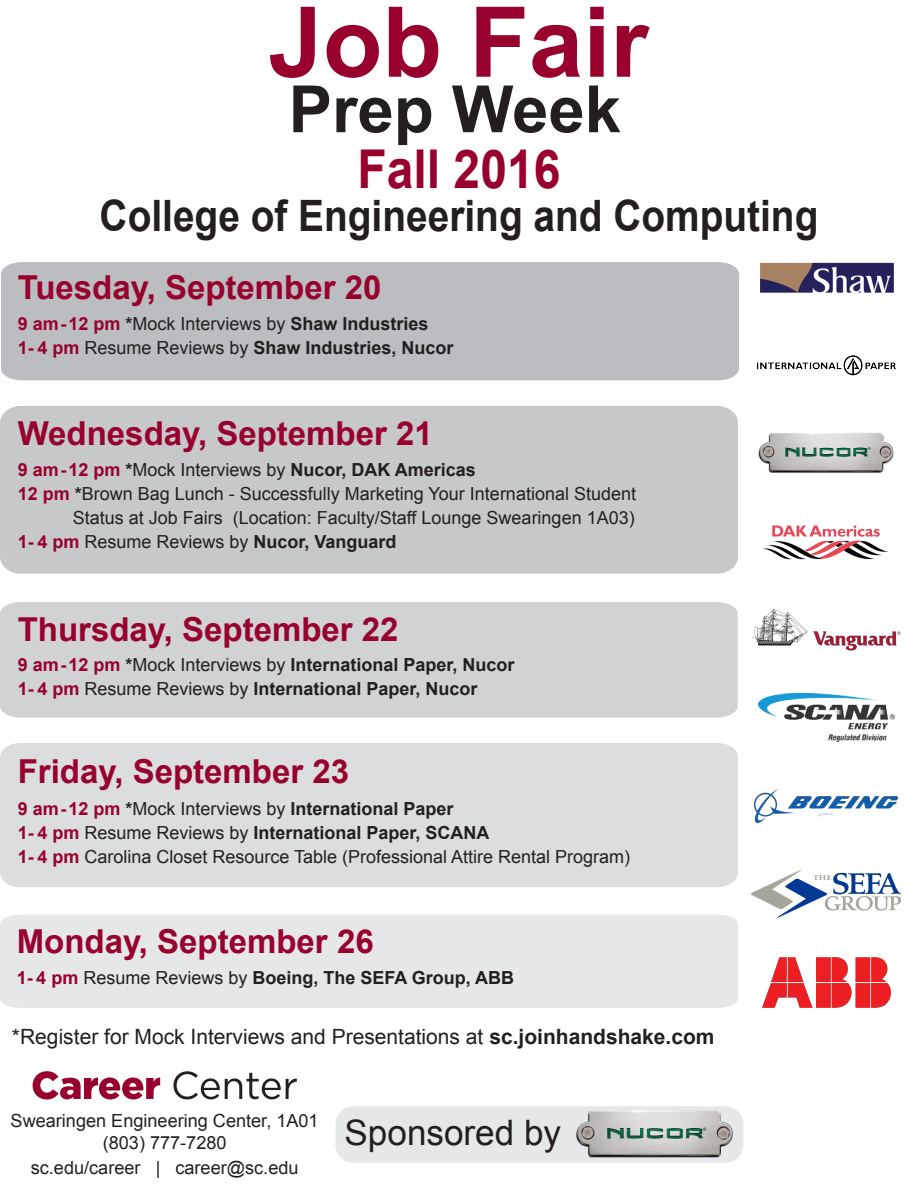
<style>
.page{position:relative;width:918px;height:1188px;background:#fff}
.page>*{position:absolute;margin:0;border:0;box-sizing:border-box;transform-origin:0 0}
.t1{font:700 97.65px "Arial";color:#98012d}
.t2{font:700 65.25px "Arial";color:#231f20}
.t3{font:700 53.55px "Arial";color:#98012d;scale:.9 1}
.t4{font:700 43.35px "Arial";color:#231f20;scale:.9 1}
.t5{font:35.1px "Arial";color:#231f20}
.t6{font:700 33px "Arial";color:#98012d}
.t7{font:21px "Arial";color:#231f20}
.t8{font:18.15px/21.8px "Arial";color:#231f20;text-align:center}
.t9{font:18px/24px "Arial";color:#231f20}
.t10{font:700 18px/24px "Arial";color:#231f20}
.s1{color:#98012d}
.s2{font-weight:400}
.s3{font-weight:700;color:#98012d}
.s4{font-weight:700}
</style>
<div class="page">
<div style="left:1px;top:262px;width:738px;height:118px;background:#bcbdc0"></div>
<div style="left:0;top:406px;width:738px;height:168px;background:#c7c8ca"></div>
<div style="left:0;top:602px;width:738px;height:116px;background:#d1d2d4"></div>
<div style="left:0;top:743px;width:738px;height:144px;background:#dcdddf"></div>
<div style="left:0;top:914px;width:738px;height:94px;background:#e6e7e9"></div>
<img style="left:758px;top:432px;width:136px;height:41px">
<img style="left:752px;top:871px;width:149px;height:46px">
<img style="left:755px;top:790px;width:143px;height:32px">
<img style="left:756px;top:355px;width:140px;height:21px">
<img style="left:752px;top:609px;width:149px;height:42px">
<img style="left:758px;top:694px;width:136px;height:48px">
<img style="left:762px;top:957px;width:128px;height:50px">
<img style="left:763px;top:525px;width:125px;height:35px">
<img style="left:737px;top:262px;width:157px;height:54px">
<div style="left:335px;top:1106px;width:408px;height:57px;background:#e6e7e9;border-radius:18px"></div>
<img style="left:576px;top:1106px;width:160px;height:57px">
<svg style="left:33px;top:1071px;width:127px;height:29px"></svg>
<svg style="left:173px;top:1071px;width:124px;height:28px"></svg>
<h1 class="t1" style="left:268px;top:-23px;width:381px">Job Fair</h1>
<h2 class="t2" style="left:289px;top:66px;width:334px">Prep Week</h2>
<h3 class="t3" style="left:358px;top:133px;width:227px">Fall 2016</h3>
<h3 class="t4" style="left:100px;top:187px;width:800px">College of Engineering and Computing</h3>
<h3 class="t6" style="left:18px;top:266px;width:365px">Tuesday, September 20</h3>
<p class="t10" style="left:18px;top:312px;width:437px"><span class="s1">9 am-12 pm</span> *<span class="s2">Mock Interviews by</span> Shaw Industries<br><span class="s1">1- 4 pm</span> <span class="s2">Resume Reviews by</span> Shaw Industries, Nucor</p>
<h3 class="t6" style="left:18px;top:412px;width:417px">Wednesday, September 21</h3>
<p class="t10" style="left:18px;top:458px;width:460px"><span class="s1">9 am-12 pm</span> *<span class="s2">Mock Interviews by</span> Nucor, DAK Americas</p>
<p class="t9" style="left:18px;top:482px;width:620px"><span class="s3">12 pm</span> <span class="s4">*</span>Brown Bag Lunch - Successfully Marketing Your International Student</p>
<p class="t9" style="left:73px;top:506px;width:563px">Status at Job Fairs (Location: Faculty/Staff Lounge Swearingen 1A03)</p>
<p class="t9" style="left:18px;top:530px;width:380px"><span class="s3">1- 4 pm</span> Resume Reviews by <span class="s4">Nucor, Vanguard</span></p>
<h3 class="t6" style="left:18px;top:607px;width:382px">Thursday, September 22</h3>
<p class="t10" style="left:18px;top:654px;width:498px"><span class="s1">9 am-12 pm</span> *<span class="s2">Mock Interviews by</span> International Paper, Nucor<br><span class="s1">1- 4 pm</span> <span class="s2">Resume Reviews by</span> International Paper, Nucor</p>
<h3 class="t6" style="left:18px;top:749px;width:333px">Friday, September 23</h3>
<p class="t9" style="left:18px;top:797px;width:614px"><span class="s3">9 am-12 pm</span> <span class="s4">*</span>Mock Interviews by <span class="s4">International Paper<br></span><span class="s3">1- 4 pm</span> Resume Reviews by <span class="s4">International Paper, SCANA<br></span><span class="s3">1- 4 pm</span> Carolina Closet Resource Table (Professional Attire Rental Program)</p>
<h3 class="t6" style="left:17px;top:919px;width:358px">Monday, September 26</h3>
<p class="t10" style="left:17px;top:966px;width:499px"><span class="s1">1- 4 pm</span> <span class="s2">Resume Reviews by</span> Boeing, The SEFA Group, ABB</p>
<p class="t7" style="left:12px;top:1023px;width:704px">*Register for Mock Interviews and Presentations at <span class="s4">sc.joinhandshake.com</span></p>
<p class="t8" style="left:11px;top:1110px;width:310px">Swearingen Engineering Center, 1A01 (803) 777-7280</p>
<p class="t8" style="left:31px;top:1157px;width:269px">sc.edu/career | career@sc.edu</p>
<h3 class="t5" style="left:345px;top:1110px;width:218px">Sponsored by</h3>
</div>
